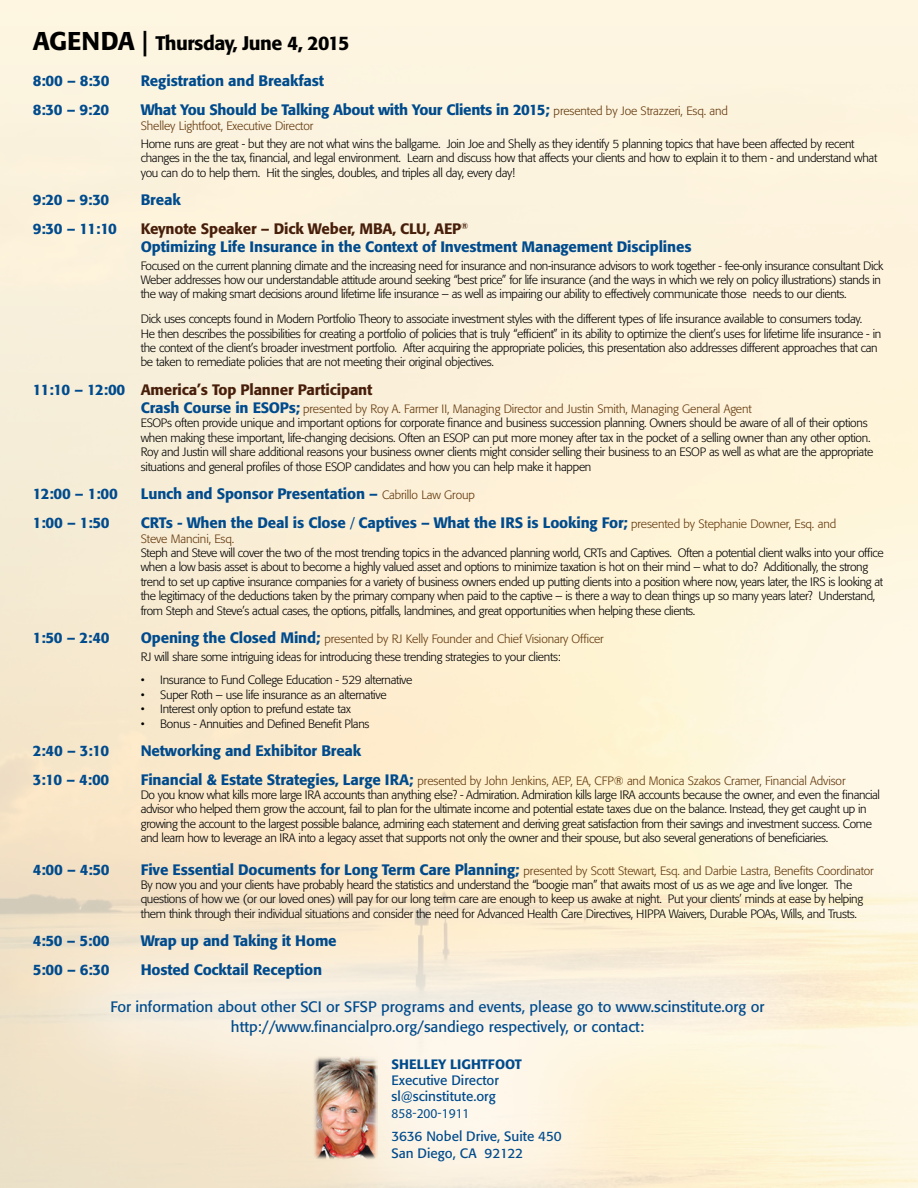
<style>
.page{position:relative;width:918px;height:1188px;background:#fff}
.page>*{position:absolute;margin:0;border:0;box-sizing:border-box;transform-origin:0 0}
.t1{font:500 19.5px "Formata";letter-spacing:-.025em;color:#000}
.t2{font:500 15px/18px "Formata";letter-spacing:-.01em;color:#004b8d}
.t3{font:15px/19.5px "Formata";color:#004b8d;text-align:center}
.t4{font:500 15px "Formata";letter-spacing:-.01em;color:#471e09}
.t5{font:13.5px/16.2px "Formata";color:#004b8d}
.t6{font:500 13.5px "Formata";color:#004b8d}
.t7{font:13.5px "Myriad Pro";color:#004b8d}
.t8{font:300 12px/14.4px "Formata";letter-spacing:-.025em;color:#000}
.t9{font:300 12px "Formata";letter-spacing:-.01em;color:#62370b}
.s1{font-size:25.5px}
.s2{font-weight:300;font-size:12px;color:#62370b}
.s3{color:#471e09}
.s4{color:#004b8d}
.s5{font-weight:500;font-size:15px;color:#004b8d}
.s6{color:#62370b}
.s7{font-family:"Geometric 415 BT Black A";font-weight:400}
</style>
<div class="page">
<div style="left:6px;top:893px;width:863px;height:295px;background:#fff;opacity:.63"></div>
<img style="left:311px;top:1057px;width:67px;height:112px">
<h1 class="t1" style="left:33px;top:31px;width:318px"><span class="s1">AGENDA |</span> Thursday, June 4, 2015</h1>
<p class="t2" style="left:33px;top:72px;width:78px">8:00 – 8:30</p>
<p class="t2" style="left:141px;top:72px;width:185px">Registration and Breakfast</p>
<p class="t2" style="left:33px;top:100px;width:78px">8:30 – 9:20</p>
<p class="t2" style="left:141px;top:100px;width:589px">What You Should be Talking About with Your Clients in 2015; <span class="s2">presented by Joe Strazzeri, Esq. and</span></p>
<p class="t9" style="left:141px;top:119px;width:174px">Shelley Lightfoot, Executive Director</p>
<p class="t8" style="left:141px;top:136px;width:738px">Home runs are great - but they are not what wins the ballgame. Join Joe and Shelly as they identify 5 planning topics that have been affected by recent changes in the the tax, financial, and legal environment. Learn and discuss how that affects your clients and how to explain it to them - and understand what you can do to help them. Hit the singles, doubles, and triples all day, every day!</p>
<p class="t2" style="left:33px;top:191px;width:78px">9:20 – 9:30</p>
<p class="t2" style="left:141px;top:191px;width:42px">Break</p>
<p class="t2" style="left:33px;top:219px;width:86px">9:30 – 11:10</p>
<p class="t2" style="left:141px;top:219px;width:552px"><span class="s3">Keynote Speaker – Dick Weber, MBA, CLU, AEP</span><sup>®<br></sup>Optimizing Life Insurance in the Context of Investment Management Disciplines</p>
<p class="t8" style="left:141px;top:258px;width:744px">Focused on the current planning climate and the increasing need for insurance and non-insurance advisors to work together - fee-only insurance consultant Dick<br>Weber addresses how our understandable attitude around seeking “best price” for life insurance (and the ways in which we rely on policy illustrations) stands in the way of making smart decisions around lifetime life insurance – as well as impairing our ability to effectively communicate those needs to our clients.</p>
<p class="t8" style="left:141px;top:312px;width:742px">Dick uses concepts found in Modern Portfolio Theory to associate investment styles with the different types of life insurance available to consumers today.<br>He then describes the possibilities for creating a portfolio of policies that is truly “efficient” in its ability to optimize the client’s uses for lifetime life insurance - in the context of the client’s broader investment portfolio. After acquiring the appropriate policies, this presentation also addresses different approaches that can be taken to remediate policies that are not meeting their original objectives.</p>
<p class="t4" style="left:33px;top:380px;width:341px"><span class="s4">11:10 – 12:00</span> America’s Top Planner Participant</p>
<p class="t8" style="left:141px;top:402px;width:734px"><span class="s5">Crash Course in ESOPs;</span> <span class="s6">presented by Roy A. Farmer II, Managing Director and Justin Smith, Managing General Agent<br></span>ESOPs often provide unique and important options for corporate finance and business succession planning. Owners should be aware of all of their options when making these important, life-changing decisions. Often an ESOP can put more money after tax in the pocket of a selling owner than any other option.<br>Roy and Justin will share additional reasons your business owner clients might consider selling their business to an ESOP as well as what are the appropriate situations and general profiles of those ESOP candidates and how you can help make it happen</p>
<p class="t2" style="left:33px;top:485px;width:87px">12:00 – 1:00</p>
<p class="t2" style="left:141px;top:485px;width:336px">Lunch and Sponsor Presentation – <span class="s2">Cabrillo Law Group</span></p>
<p class="t2" style="left:33px;top:513px;width:78px">1:00 – 1:50</p>
<p class="t2" style="left:141px;top:513px;width:697px">CRTs - When the Deal is Close <span class="s7">/</span> Captives – What the IRS is Looking For; <span class="s2">presented by Stephanie Downer, Esq. and</span></p>
<p class="t9" style="left:141px;top:531px;width:95px">Steve Mancini, Esq.</p>
<p class="t8" style="left:141px;top:546px;width:744px">Steph and Steve will cover the two of the most trending topics in the advanced planning world, CRTs and Captives. Often a potential client walks into your office when a low basis asset is about to become a highly valued asset and options to minimize taxation is hot on their mind – what to do? Additionally, the strong trend to set up captive insurance companies for a variety of business owners ended up putting clients into a position where now, years later, the IRS is looking at the legitimacy of the deductions taken by the primary company when paid to the captive – is there a way to clean things up so many years later? Understand, from Steph and Steve’s actual cases, the options, pitfalls, landmines, and great opportunities when helping these clients.</p>
<p class="t2" style="left:33px;top:629px;width:78px">1:50 – 2:40</p>
<p class="t8" style="left:141px;top:630px;width:465px;line-height:18px"><span class="s5">Opening the Closed Mind;</span> <span class="s6">presented by RJ Kelly Founder and Chief Visionary Officer<br></span>RJ will share some intriguing ideas for introducing these trending strategies to your clients:</p>
<p class="t8" style="left:141px;top:673px;width:273px">• Insurance to Fund College Education - 529 alternative</p>
<p class="t8" style="left:141px;top:688px;width:247px">• Super Roth – use life insurance as an alternative</p>
<p class="t8" style="left:141px;top:702px;width:212px">• Interest only option to prefund estate tax</p>
<p class="t8" style="left:141px;top:716px;width:230px">• Bonus - Annuities and Defined Benefit Plans</p>
<p class="t2" style="left:33px;top:742px;width:78px">2:40 – 3:10</p>
<p class="t2" style="left:141px;top:742px;width:222px">Networking and Exhibitor Break</p>
<p class="t2" style="left:33px;top:770px;width:78px">3:10 – 4:00</p>
<p class="t8" style="left:141px;top:773px;width:741px"><span class="s5">Financial &amp; Estate Strategies, Large IRA;</span> <span class="s6">presented by John Jenkins, AEP, EA, CFP® and Monica Szakos Cramer, Financial Advisor<br></span>Do you know what kills more large IRA accounts than anything else? - Admiration. Admiration kills large IRA accounts because the owner, and even the financial advisor who helped them grow the account, fail to plan for the ultimate income and potential estate taxes due on the balance. Instead, they get caught up in growing the account to the largest possible balance, admiring each statement and deriving great satisfaction from their savings and investment success. Come and learn how to leverage an IRA into a legacy asset that supports not only the owner and their spouse, but also several generations of beneficiaries.</p>
<p class="t2" style="left:33px;top:860px;width:78px">4:00 – 4:50</p>
<p class="t8" style="left:141px;top:863px;width:735px"><span class="s5">Five Essential Documents for Long Term Care Planning;</span> <span class="s6">presented by Scott Stewart, Esq. and Darbie Lastra, Benefits Coordinator </span>By now you and your clients have probably heard the statistics and understand the “boogie man” that awaits most of us as we age and live longer. The questions of how we (or our loved ones) will pay for our long term care are enough to keep us awake at night. Put your clients’ minds at ease by helping them think through their individual situations and consider the need for Advanced Health Care Directives, HIPPA Waivers, Durable POAs, Wills, and Trusts.</p>
<p class="t2" style="left:33px;top:932px;width:78px">4:50 – 5:00</p>
<p class="t2" style="left:141px;top:932px;width:197px">Wrap up and Taking it Home</p>
<p class="t2" style="left:33px;top:961px;width:78px">5:00 – 6:30</p>
<p class="t2" style="left:141px;top:961px;width:183px">Hosted Cocktail Reception</p>
<p class="t3" style="left:110px;top:997px;width:656px">For information about other SCI or SFSP programs and events, please go to www.scinstitute.org or http://www.financialpro.org/sandiego respectively, or contact:</p>
<p class="t6" style="left:392px;top:1056px;width:132px">SHELLEY LIGHTFOOT</p>
<p class="t5" style="left:392px;top:1072px;width:109px">Executive Director sl@scinstitute.org</p>
<p class="t7" style="left:392px;top:1105px;width:80px">858-200-1911</p>
<p class="t5" style="left:392px;top:1128px;width:172px">3636 Nobel Drive, Suite 450<br>San Diego, CA 92122</p>
</div>
